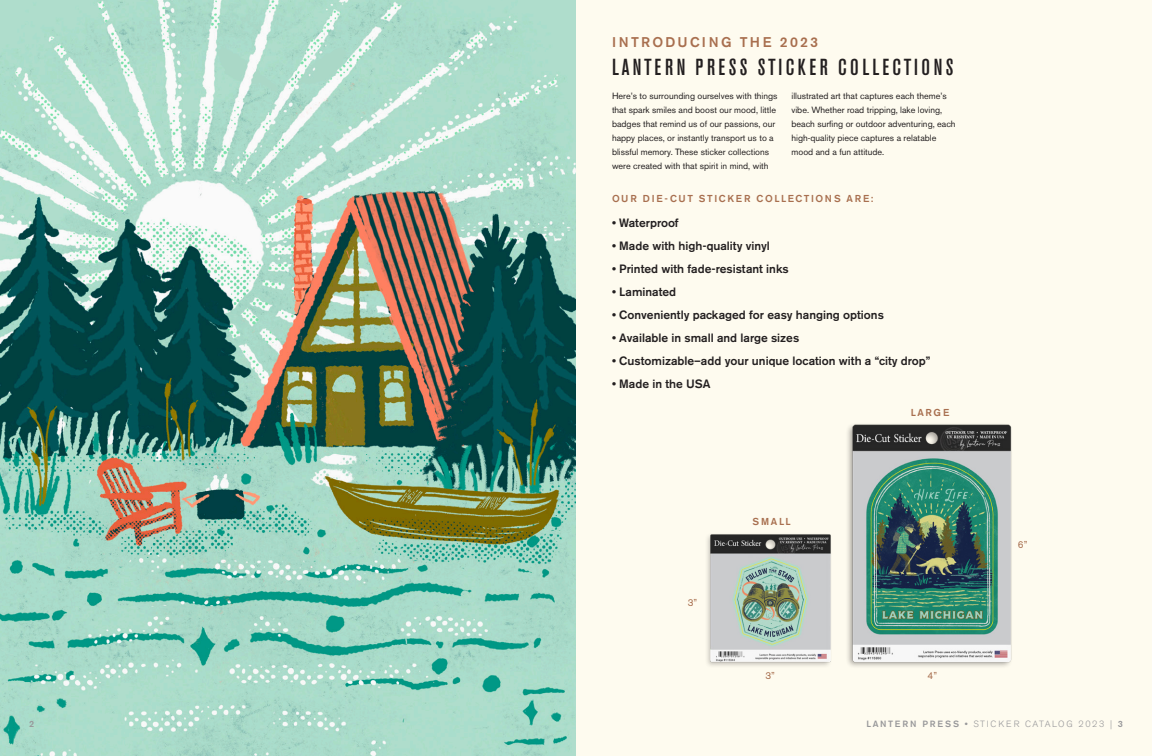
<style>
.page{position:relative;width:1152px;height:756px;background:#fff}
.page>*{position:absolute;margin:0;border:0;box-sizing:border-box;transform-origin:0 0}
.t1{font:500 condensed 23px "Akzidenz Grotesk BE";letter-spacing:.15em;color:#231f20}
.t2{font:500 14px "Akzidenz Grotesk BE";letter-spacing:.16em;color:#a86f4f}
.t3{font:500 12px "Akzidenz Grotesk BE";color:#231f20}
.t4{font:500 10px "Akzidenz Grotesk BE";letter-spacing:.16em;color:#a86f4f}
.t5{font:10px "Akzidenz Grotesk BE";color:#a86f4f}
.t6{font:9px/14px "Akzidenz Grotesk BE";color:#231f20}
.t7{font:300 9px "Akzidenz Grotesk BE";letter-spacing:.18em;color:#98989a}
.t8{font:500 9px "Akzidenz Grotesk BE";color:#98989a}
.s1{font-weight:500}
</style>
<div class="page">
<img style="left:0;top:0;width:576px;height:756px">
<div style="left:576px;top:0;width:576px;height:756px;background:#fefbef"></div>
<img style="left:847px;top:424px;width:165px;height:243px">
<img style="left:707px;top:534px;width:124px;height:132px">
<p class="t8" style="left:29px;top:718px;width:7px">2</p>
<p class="t2" style="left:612px;top:34px;width:208px">INTRODUCING THE 2023</p>
<p class="t1" style="left:612px;top:54px;width:343px">LANTERN PRESS STICKER COLLECTIONS</p>
<p class="t6" style="left:612px;top:89px;width:167px">Here’s to surrounding ourselves with things that spark smiles and boost our mood, little badges that remind us of our passions, our happy places, or instantly transport us to a blissful memory. These sticker collections were created with that spirit in mind, with</p>
<p class="t6" style="left:792px;top:89px;width:166px">illustrated art that captures each theme’s vibe. Whether road tripping, lake loving, beach surfing or outdoor adventuring, each high-quality piece captures a relatable mood and a fun attitude.</p>
<p class="t4" style="left:612px;top:192px;width:263px">OUR DIE-CUT STICKER COLLECTIONS ARE:</p>
<p class="t3" style="left:612px;top:215px;width:68px">• Waterproof</p>
<p class="t3" style="left:612px;top:238px;width:159px">• Made with high-quality vinyl</p>
<p class="t3" style="left:612px;top:261px;width:178px">• Printed with fade-resistant inks</p>
<p class="t3" style="left:612px;top:284px;width:66px">• Laminated</p>
<p class="t3" style="left:612px;top:307px;width:273px">• Conveniently packaged for easy hanging options</p>
<p class="t3" style="left:612px;top:330px;width:189px">• Available in small and large sizes</p>
<p class="t3" style="left:612px;top:353px;width:320px">• Customizable–add your unique location with a “city drop”</p>
<p class="t3" style="left:612px;top:376px;width:100px">• Made in the USA</p>
<p class="t5" style="left:688px;top:597px;width:11px">3”</p>
<p class="t4" style="left:753px;top:516px;width:40px">SMALL</p>
<p class="t4" style="left:911px;top:406px;width:40px">LARGE</p>
<p class="t5" style="left:765px;top:669px;width:11px">3”</p>
<p class="t5" style="left:928px;top:669px;width:11px">4”</p>
<p class="t5" style="left:1018px;top:539px;width:11px">6”</p>
<p class="t7" style="left:866px;top:719px;width:258px"><span class="s1">LANTERN PRESS •</span> STICKER CATALOG 2023 | <span class="s1">3</span></p>
</div>
